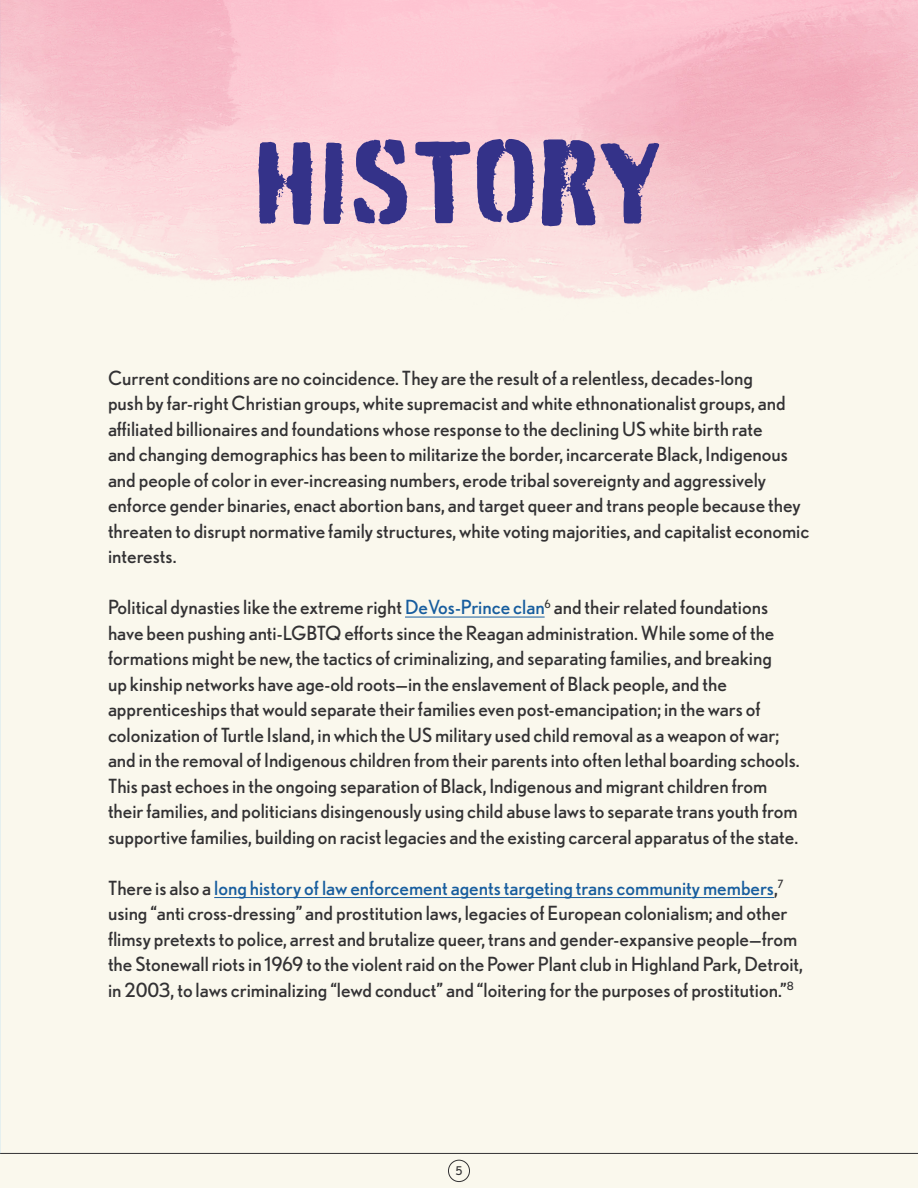
<style>
.page{position:relative;width:918px;height:1188px;background:#faf8ed}
.page>*{position:absolute;margin:0;border:0;box-sizing:border-box;transform-origin:0 0}
.t1{font:118.8px "Burnaby Stencil";letter-spacing:.05em;color:#343289}
.t2{font:19.5px/25.5px "Nobel";color:#333234}
.t3{font:12px "Nobel";color:#333234}
.s1{color:#175d9e}
</style>
<div class="page">
<hr style="left:0;top:1153px;width:918px;height:1px;background:#333234">
<div style="left:448px;top:1160px;width:22px;height:22px;border:1px solid #333234;border-radius:50%"></div>
<img style="left:0;top:0;width:918px;height:326px">
<hr style="left:405px;top:617px;width:140px;height:1px;background:#175d9e">
<hr style="left:214px;top:897px;width:560px;height:1px;background:#175d9e">
<p class="t1" style="left:256px;top:113px;width:407px">HISTORY</p>
<p class="t2" style="left:108px;top:365px;width:703px">Current conditions are no coincidence. They are the result of a relentless, decades-long<br>push by far-right Christian groups, white supremacist and white ethnonationalist groups, and affiliated billionaires and foundations whose response to the declining US white birth rate<br>and changing demographics has been to militarize the border, incarcerate Black, Indigenous and people of color in ever-increasing numbers, erode tribal sovereignty and aggressively enforce gender binaries, enact abortion bans, and target queer and trans people because they threaten to disrupt normative family structures, white voting majorities, and capitalist economic interests.</p>
<p class="t2" style="left:108px;top:594px;width:693px">Political dynasties like the extreme right <span class="s1">DeVos-Prince clan</span><sup>6</sup> and their related foundations have been pushing anti-LGBTQ efforts since the Reagan administration. While some of the formations might be new, the tactics of criminalizing, and separating families, and breaking<br>up kinship networks have age-old roots—in the enslavement of Black people, and the apprenticeships that would separate their families even post-emancipation; in the wars of colonization of Turtle Island, in which the US military used child removal as a weapon of war; and in the removal of Indigenous children from their parents into often lethal boarding schools.<br>This past echoes in the ongoing separation of Black, Indigenous and migrant children from their families, and politicians disingenously using child abuse laws to separate trans youth from supportive families, building on racist legacies and the existing carceral apparatus of the state.</p>
<p class="t2" style="left:108px;top:875px;width:697px">There is also a <span class="s1">long history of law enforcement agents targeting trans community members</span>,<sup>7 </sup>using “anti cross-dressing” and prostitution laws, legacies of European colonialism; and other flimsy pretexts to police, arrest and brutalize queer, trans and gender-expansive people—from the Stonewall riots in 1969 to the violent raid on the Power Plant club in Highland Park, Detroit, in 2003, to laws criminalizing “lewd conduct” and “loitering for the purposes of prostitution.”<sup>8</sup></p>
<p class="t3" style="left:456px;top:1164px;width:8px">5</p>
</div>
